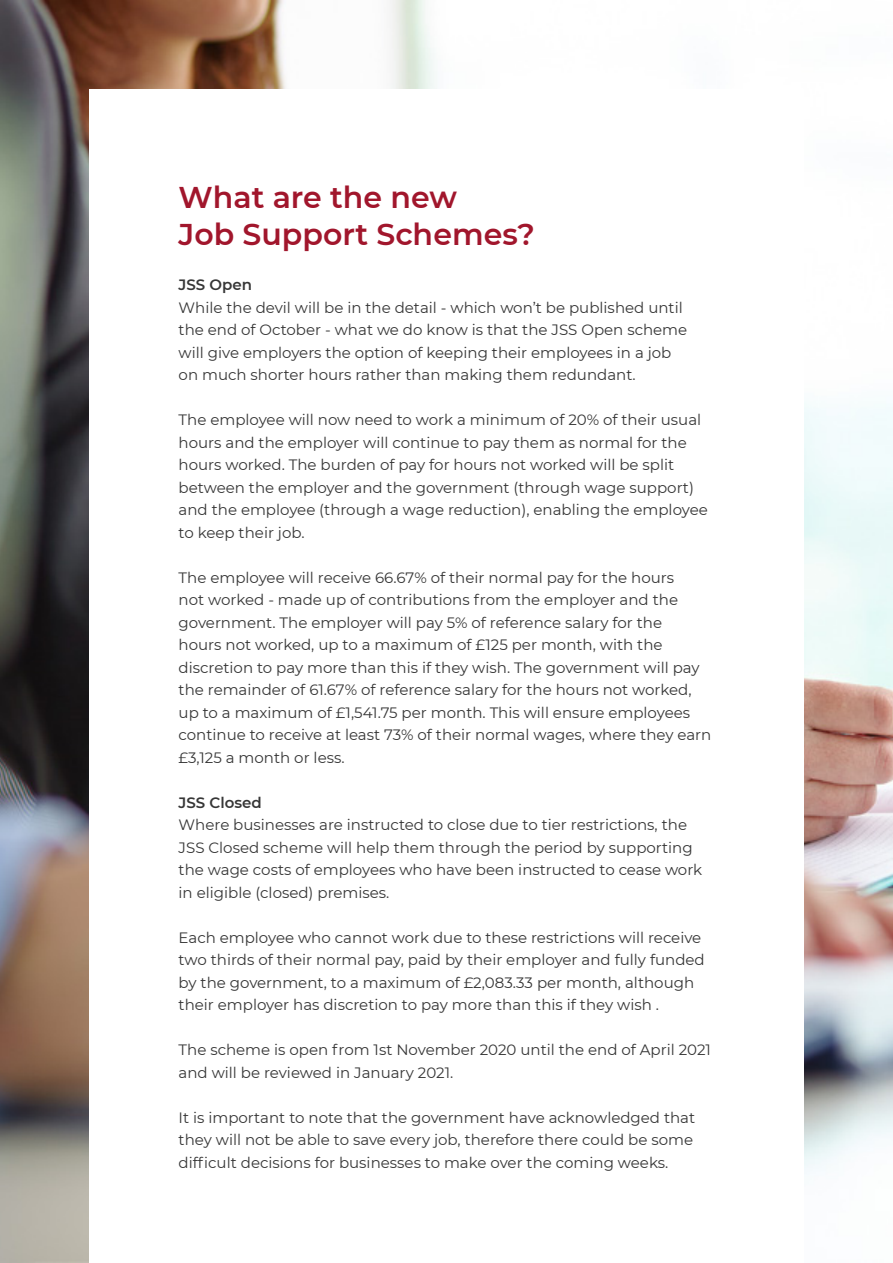
<style>
.page{position:relative;width:893px;height:1263px;background:#fff}
.page>*{position:absolute;margin:0;border:0;box-sizing:border-box;transform-origin:0 0}
.t1{font:600 30px/37.5px "Montserrat";color:#a1162c}
.t2{font:15px/22.5px "Montserrat";color:#363636}
.t3{font:600 15px "Montserrat";color:#363636}
</style>
<div class="page">
<img style="left:0;top:0;width:893px;height:1263px">
<div style="left:89px;top:89px;width:715px;height:1174px;background:#fff"></div>
<h1 class="t1" style="left:179px;top:177px;width:358px">What are the new<br>Job Support Schemes?</h1>
<p class="t3" style="left:179px;top:274px;width:75px">JSS Open</p>
<p class="t2" style="left:179px;top:296px;width:510px">While the devil will be in the detail - which won’t be published until the end of October - what we do know is that the JSS Open scheme will give employers the option of keeping their employees in a job on much shorter hours rather than making them redundant.</p>
<p class="t2" style="left:179px;top:408px;width:531px">The employee will now need to work a minimum of 20% of their usual hours and the employer will continue to pay them as normal for the hours worked. The burden of pay for hours not worked will be split between the employer and the government (through wage support) and the employee (through a wage reduction), enabling the employee to keep their job.</p>
<p class="t2" style="left:179px;top:566px;width:534px">The employee will receive 66.67% of their normal pay for the hours<br>not worked - made up of contributions from the employer and the government. The employer will pay 5% of reference salary for the<br>hours not worked, up to a maximum of £125 per month, with the discretion to pay more than this if they wish. The government will pay the remainder of 61.67% of reference salary for the hours not worked, up to a maximum of £1,541.75 per month. This will ensure employees continue to receive at least 73% of their normal wages, where they earn £3,125 a month or less.</p>
<p class="t3" style="left:179px;top:792px;width:85px">JSS Closed</p>
<p class="t2" style="left:179px;top:813px;width:525px">Where businesses are instructed to close due to tier restrictions, the JSS Closed scheme will help them through the period by supporting the wage costs of employees who have been instructed to cease work in eligible (closed) premises.</p>
<p class="t2" style="left:179px;top:926px;width:528px">Each employee who cannot work due to these restrictions will receive two thirds of their normal pay, paid by their employer and fully funded by the government, to a maximum of £2,083.33 per month, although their employer has discretion to pay more than this if they wish .</p>
<p class="t2" style="left:179px;top:1038px;width:534px">The scheme is open from 1st November 2020 until the end of April 2021 and will be reviewed in January 2021.</p>
<p class="t2" style="left:179px;top:1106px;width:518px">It is important to note that the government have acknowledged that they will not be able to save every job, therefore there could be some difficult decisions for businesses to make over the coming weeks.</p>
</div>
